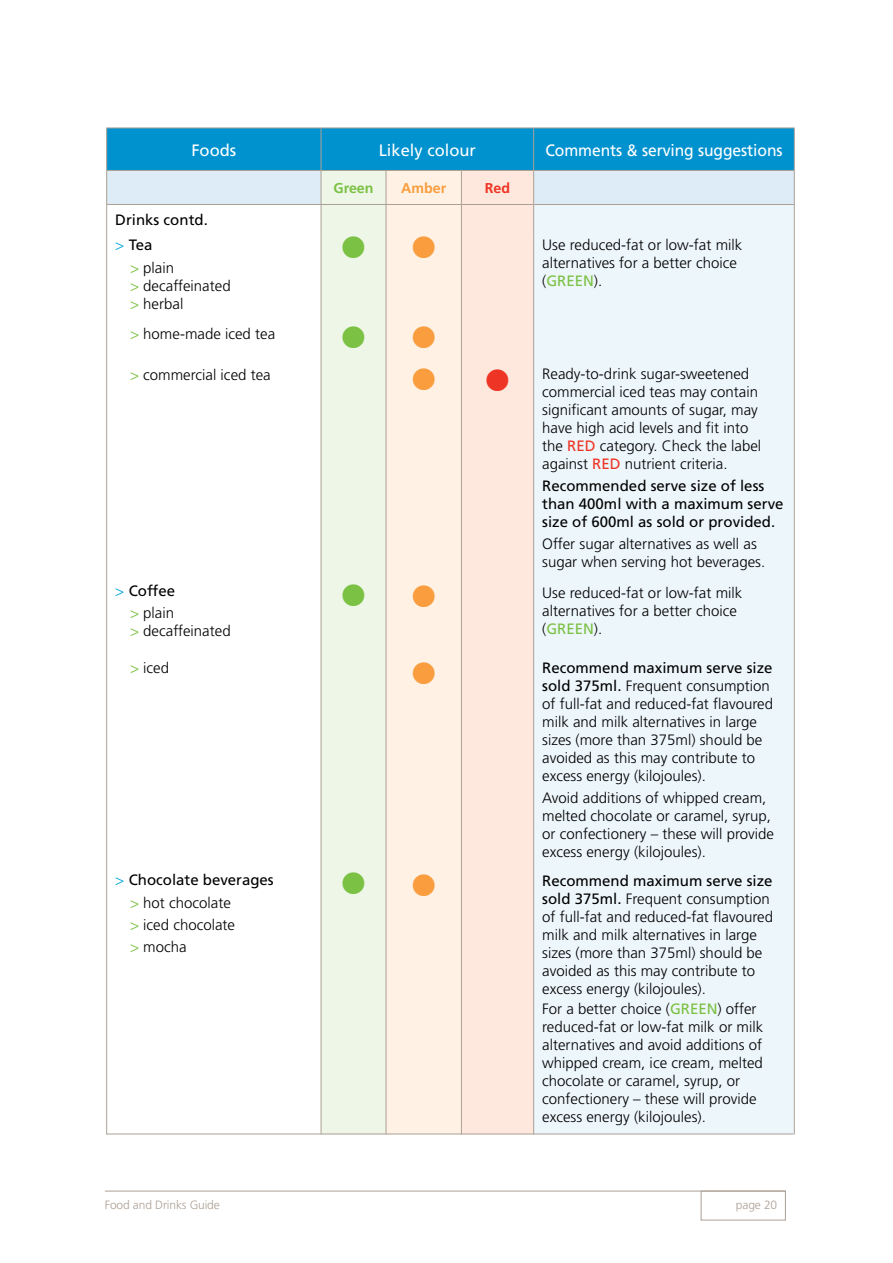
<style>
.page{position:relative;width:893px;height:1263px;background:#fff}
.page>*{position:absolute;margin:0;border:0;box-sizing:border-box;transform-origin:0 0}
.t1{font:37.5px "Wingdings";color:#7bc143}
.t2{font:37.5px "Wingdings";color:#f99d3e}
.t3{font:37.5px "Wingdings";color:#ee3424}
.t4{font:16.5px "Frutiger";letter-spacing:-.005em;color:#fff;scale:.95 1}
.t5{font:16.5px "Frutiger";letter-spacing:-.005em;color:#fff}
.t6{font:300 15px/18px "Frutiger";color:#000}
.t7{font:15px/18px "Frutiger";color:#000}
.t8{font:700 14.25px "Frutiger";color:#7bc143}
.t9{font:700 14.25px "Frutiger";color:#f99d3e}
.t10{font:700 14.25px "Frutiger";color:#ee3424}
.t11{font:300 12px "Frutiger";letter-spacing:-.01em;color:#aca095}
.s1{font-weight:300;color:#07a9db}
.s2{color:#7bc143}
.s3{font-weight:400;color:#7bc143}
.s4{font-weight:400;color:#ee3424}
.s5{font-weight:400}
.s6{font-weight:300;color:#7bc143}
.s7{font-weight:300}
.s8{color:#07a9db}
</style>
<div class="page">
<div style="left:322px;top:234px;width:64px;height:899px;background:#eef6e7"></div>
<div style="left:387px;top:234px;width:74px;height:899px;background:#fff2e5"></div>
<div style="left:462px;top:234px;width:71px;height:899px;background:#fee8dd"></div>
<div style="left:534px;top:234px;width:260px;height:899px;background:#edf6fb"></div>
<hr style="left:106px;top:234px;width:1px;height:900px;background:#aca095">
<hr style="left:321px;top:234px;width:1px;height:900px;background:#aca095">
<hr style="left:386px;top:234px;width:1px;height:900px;background:#aca095">
<hr style="left:461px;top:234px;width:1px;height:900px;background:#aca095">
<hr style="left:533px;top:234px;width:1px;height:900px;background:#aca095">
<hr style="left:794px;top:234px;width:1px;height:900px;background:#aca095">
<svg style="left:106px;top:128px;width:689px;height:106px;background:#8fc9e1"></svg>
<hr style="left:106px;top:1133px;width:688px;height:1px;background:#aca095">
<div style="left:701px;top:1191px;width:85px;height:29px;border:1px solid #aca095"></div>
<hr style="left:105px;top:1191px;width:681px;height:1px;background:#aca095">
<svg style="left:413px;top:327px;width:22px;height:64px"></svg>
<div style="left:413px;top:585px;width:22px;height:100px;background:#fff2e5"></div>
<p class="t5" style="left:191px;top:140px;width:46px">Foods</p>
<p class="t5" style="left:379px;top:140px;width:99px">Likely colour</p>
<p class="t4" style="left:545px;top:140px;width:251px">Comments &amp; serving suggestions</p>
<p class="t8" style="left:333px;top:180px;width:42px">Green</p>
<p class="t9" style="left:401px;top:180px;width:47px">Amber</p>
<p class="t10" style="left:485px;top:180px;width:27px">Red</p>
<p class="t7" style="left:115px;top:207px;width:94px;line-height:25.7px">Drinks contd. <span class="s1">&gt;</span> Tea</p>
<p class="t6" style="left:130px;top:259px;width:102px"><span class="s2">&gt;</span> plain<br><span class="s2">&gt;</span> decaffeinated <span class="s2">&gt;</span> herbal</p>
<p class="t6" style="left:130px;top:325px;width:147px"><span class="s2">&gt;</span> home-made iced tea</p>
<p class="t6" style="left:130px;top:366px;width:142px"><span class="s2">&gt;</span> commercial iced tea</p>
<h1 class="t1" style="left:340px;top:227px;width:30px">●</h1>
<h1 class="t2" style="left:410px;top:227px;width:30px">●</h1>
<p class="t6" style="left:542px;top:236px;width:202px">Use reduced-fat or low-fat milk alternatives for a better choice (<span class="s3">GREEN</span>).</p>
<h1 class="t1" style="left:340px;top:318px;width:30px">●</h1>
<p class="t6" style="left:542px;top:365px;width:221px">Ready-to-drink sugar-sweetened commercial iced teas may contain significant amounts of sugar, may have high acid levels and fit into the <span class="s4">RED</span> category. Check the label against <span class="s4">RED</span> nutrient criteria.</p>
<p class="t7" style="left:542px;top:477px;width:243px">Recommended serve size of less than 400ml with a maximum serve size of 600ml as sold or provided.</p>
<p class="t6" style="left:542px;top:535px;width:225px">Offer sugar alternatives as well as sugar when serving hot beverages.</p>
<p class="t6" style="left:542px;top:584px;width:202px">Use reduced-fat or low-fat milk alternatives for a better choice (<span class="s3">GREEN</span>).</p>
<p class="t6" style="left:542px;top:659px;width:232px"><span class="s5">Recommend maximum serve size sold 375ml.</span> Frequent consumption of full-fat and reduced-fat flavoured milk and milk alternatives in large sizes (more than 375ml) should be avoided as this may contribute to excess energy (kilojoules).</p>
<p class="t6" style="left:542px;top:789px;width:233px">Avoid additions of whipped cream, melted chocolate or caramel, syrup, or confectionery – these will provide excess energy (kilojoules).</p>
<p class="t6" style="left:542px;top:872px;width:232px"><span class="s5">Recommend maximum serve size sold 375ml.</span> Frequent consumption of full-fat and reduced-fat flavoured milk and milk alternatives in large sizes (more than 375ml) should be avoided as this may contribute to excess energy (kilojoules).</p>
<p class="t6" style="left:542px;top:1000px;width:223px">For a better choice (<span class="s3">GREEN</span>) offer reduced-fat or low-fat milk or milk alternatives and avoid additions of whipped cream, ice cream, melted chocolate or caramel, syrup, or confectionery – these will provide excess energy (kilojoules).</p>
<h1 class="t3" style="left:484px;top:360px;width:30px">●</h1>
<h1 class="t1" style="left:340px;top:575px;width:30px">●</h1>
<p class="t7" style="left:115px;top:580px;width:61px;line-height:22.2px;text-align:right"><span class="s1">&gt;</span> Coffee <span class="s6">&gt;</span> <span class="s7">plain</span></p>
<p class="t6" style="left:130px;top:622px;width:102px"><span class="s2">&gt;</span> decaffeinated</p>
<p class="t6" style="left:130px;top:659px;width:41px"><span class="s2">&gt;</span> iced</p>
<h1 class="t1" style="left:340px;top:863px;width:30px">●</h1>
<p class="t6" style="left:130px;top:869px;width:145px;line-height:22.2px;text-indent:-15px"><span class="s8">&gt;</span> <span class="s5">Chocolate beverages </span><span class="s2">&gt;</span> hot chocolate<br><span class="s2">&gt;</span> iced chocolate<br><span class="s2">&gt;</span> mocha</p>
<h1 class="t2" style="left:410px;top:866px;width:30px">●</h1>
<p class="t11" style="left:105px;top:1198px;width:116px">Food and Drinks Guide</p>
<p class="t11" style="left:736px;top:1198px;width:43px">page 20</p>
</div>
